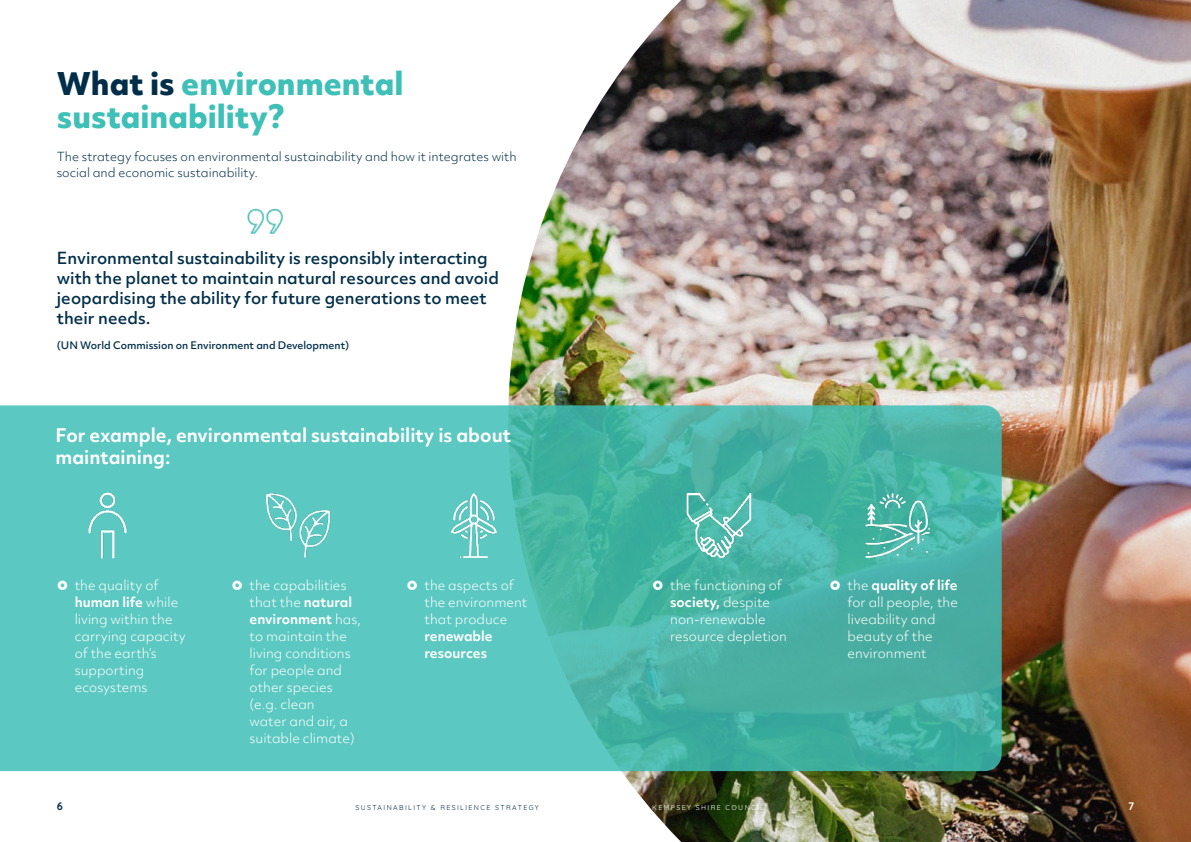
<style>
.page{position:relative;width:1191px;height:842px;background:#fff}
.page>*{position:absolute;margin:0;border:0;box-sizing:border-box;transform-origin:0 0}
.t1{font:800 30px/32.4px "Objektiv Mk 2";color:#3ebfb7}
.t2{font:700 18px/22px "Objektiv Mk 2";color:#fff}
.t3{font:500 16px/20px "Objektiv Mk 2";color:#002e49}
.t4{font:300 13px/17px "Objektiv Mk 2";color:#fff}
.t5{font:700 13px/17px "Objektiv Mk 2";color:#fff}
.t6{font:300 12px/16px "Objektiv Mk 2";color:#002e49}
.t7{font:700 11px "Quicksand";color:#002e49}
.t8{font:700 11px "Quicksand";color:#fff}
.t9{font:500 10px "Objektiv Mk 2";color:#002e49}
.t10{font:7px "Quicksand";letter-spacing:.2em;color:#002e49}
.t11{font:7px "Quicksand";letter-spacing:.2em;color:#fff}
.s1{color:#002e49}
.s2{font-weight:700}
</style>
<div class="page">
<img style="left:508px;top:0;width:683px;height:842px">
<svg style="left:0;top:405px;width:1001px;height:366px;background:#51beb4"></svg>
<img style="left:81px;top:488px;width:55px;height:76px">
<img style="left:265px;top:494px;width:65px;height:64px">
<img style="left:449px;top:494px;width:50px;height:64px">
<img style="left:685px;top:494px;width:67px;height:64px">
<img style="left:863px;top:494px;width:68px;height:64px">
<img style="left:247px;top:208px;width:36px;height:26px">
<svg style="left:58px;top:580px;width:9px;height:10px"></svg>
<svg style="left:233px;top:580px;width:9px;height:10px"></svg>
<svg style="left:407px;top:580px;width:10px;height:10px"></svg>
<svg style="left:653px;top:580px;width:9px;height:10px"></svg>
<svg style="left:830px;top:580px;width:10px;height:10px"></svg>
<h1 class="t1" style="left:57px;top:67px;width:348px"><span class="s1">What is</span> environmental sustainability?</h1>
<p class="t6" style="left:57px;top:148px;width:461px">The strategy focuses on environmental sustainability and how it integrates with social and economic sustainability.</p>
<p class="t3" style="left:57px;top:248px;width:443px">Environmental sustainability is responsibly interacting with the planet to maintain natural resources and avoid jeopardising the ability for future generations to meet their needs.</p>
<p class="t9" style="left:57px;top:338px;width:294px">(UN World Commission on Environment and Development)</p>
<h2 class="t2" style="left:55px;top:424px;width:457px">For example, environmental sustainability is about maintaining:</h2>
<p class="t4" style="left:75px;top:576px;width:112px">the quality of <span class="s2">human life</span> while living within the carrying capacity of the earth’s supporting ecosystems</p>
<p class="t4" style="left:250px;top:576px;width:113px">the capabilities that the <span class="s2">natural environment</span> has, to maintain the living conditions for people and other species (e.g. clean<br>water and air, a suitable climate)</p>
<p class="t4" style="left:424px;top:576px;width:104px">the aspects of the environment that produce</p>
<p class="t5" style="left:424px;top:627px;width:70px">renewable resources</p>
<p class="t4" style="left:670px;top:576px;width:118px">the functioning of <span class="s2">society,</span> despite non-renewable resource depletion</p>
<p class="t4" style="left:847px;top:576px;width:112px">the <span class="s2">quality of life </span>for all people, the liveability and beauty of the environment</p>
<p class="t7" style="left:57px;top:798px;width:8px">6</p>
<p class="t10" style="left:355px;top:802px;width:185px">SUSTAINABILITY &amp; RESILIENCE STRATEGY</p>
<p class="t11" style="left:652px;top:802px;width:113px">KEMPSEY SHIRE COUNCIL</p>
<p class="t8" style="left:1128px;top:798px;width:8px">7</p>
</div>
